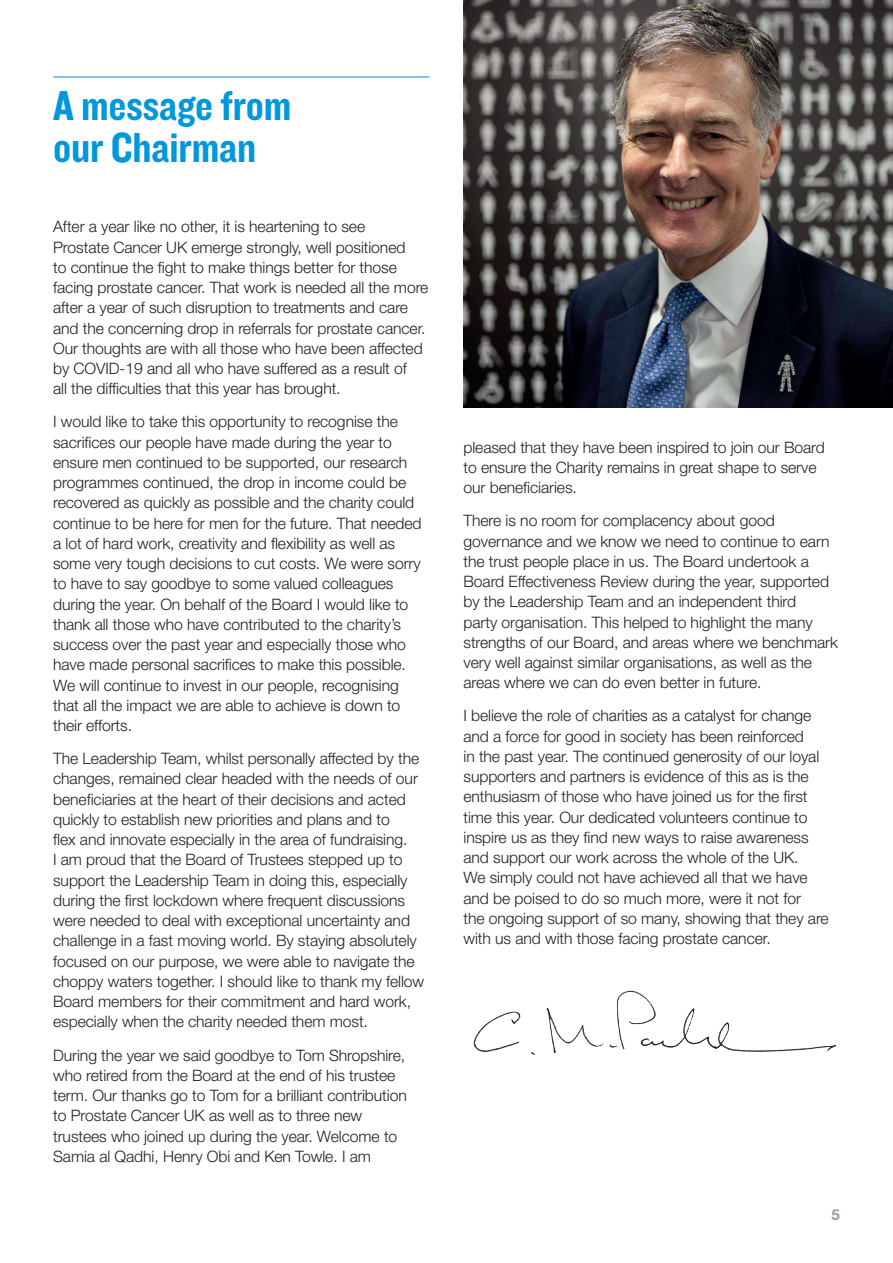
<style>
.page{position:relative;width:893px;height:1263px;background:#fff}
.page>*{position:absolute;margin:0;border:0;box-sizing:border-box;transform-origin:0 0}
.t1{font:43.5px/42px "Knockout 50 Welterweight";letter-spacing:-.005em;color:#0097db}
.t2{font:300 15.75px/20.2px "Helvetica Neue LT Std";letter-spacing:-.005em;color:#231f20}
.t3{font:700 15px "Helvetica Neue LT Std";color:#8c9faa}
</style>
<div class="page">
<hr style="left:53px;top:77px;width:376px;height:1px;background:#0097db">
<img style="left:473px;top:990px;width:364px;height:65px">
<img style="left:463px;top:0;width:430px;height:407px">
<h1 class="t1" style="left:53px;top:83px;width:240px">A message from our Chairman</h1>
<p class="t2" style="left:53px;top:216px;width:377px">After a year like no other, it is heartening to see<br>Prostate Cancer UK emerge strongly, well positioned<br>to continue the fight to make things better for those facing prostate cancer. That work is needed all the more after a year of such disruption to treatments and care and the concerning drop in referrals for prostate cancer.<br>Our thoughts are with all those who have been affected by COVID-19 and all who have suffered as a result of<br>all the difficulties that this year has brought.</p>
<p class="t2" style="left:53px;top:411px;width:370px">I would like to take this opportunity to recognise the sacrifices our people have made during the year to ensure men continued to be supported, our research programmes continued, the drop in income could be recovered as quickly as possible and the charity could continue to be here for men for the future. That needed a lot of hard work, creativity and flexibility as well as some very tough decisions to cut costs. We were sorry to have to say goodbye to some valued colleagues during the year. On behalf of the Board I would like to thank all those who have contributed to the charity’s success over the past year and especially those who have made personal sacrifices to make this possible.<br>We will continue to invest in our people, recognising that all the impact we are able to achieve is down to their efforts.</p>
<p class="t2" style="left:53px;top:748px;width:373px">The Leadership Team, whilst personally affected by the changes, remained clear headed with the needs of our beneficiaries at the heart of their decisions and acted quickly to establish new priorities and plans and to<br>flex and innovate especially in the area of fundraising.<br>I am proud that the Board of Trustees stepped up to support the Leadership Team in doing this, especially during the first lockdown where frequent discussions were needed to deal with exceptional uncertainty and challenge in a fast moving world. By staying absolutely focused on our purpose, we were able to navigate the choppy waters together. I should like to thank my fellow Board members for their commitment and hard work, especially when the charity needed them most.</p>
<p class="t2" style="left:53px;top:1044px;width:355px">During the year we said goodbye to Tom Shropshire, who retired from the Board at the end of his trustee term. Our thanks go to Tom for a brilliant contribution to Prostate Cancer UK as well as to three new trustees who joined up during the year. Welcome to Samia al Qadhi, Henry Obi and Ken Towle. I am</p>
<p class="t2" style="left:463px;top:437px;width:363px">pleased that they have been inspired to join our Board to ensure the Charity remains in great shape to serve our beneficiaries.</p>
<p class="t2" style="left:463px;top:510px;width:376px">There is no room for complacency about good governance and we know we need to continue to earn the trust people place in us. The Board undertook a Board Effectiveness Review during the year, supported by the Leadership Team and an independent third<br>party organisation. This helped to highlight the many strengths of our Board, and areas where we benchmark very well against similar organisations, as well as the areas where we can do even better in future.</p>
<p class="t2" style="left:463px;top:705px;width:367px">I believe the role of charities as a catalyst for change and a force for good in society has been reinforced<br>in the past year. The continued generosity of our loyal supporters and partners is evidence of this as is the enthusiasm of those who have joined us for the first time this year. Our dedicated volunteers continue to inspire us as they find new ways to raise awareness and support our work across the whole of the UK.<br>We simply could not have achieved all that we have and be poised to do so much more, were it not for<br>the ongoing support of so many, showing that they are with us and with those facing prostate cancer.</p>
<p class="t3" style="left:831px;top:1206px;width:10px">5</p>
</div>
